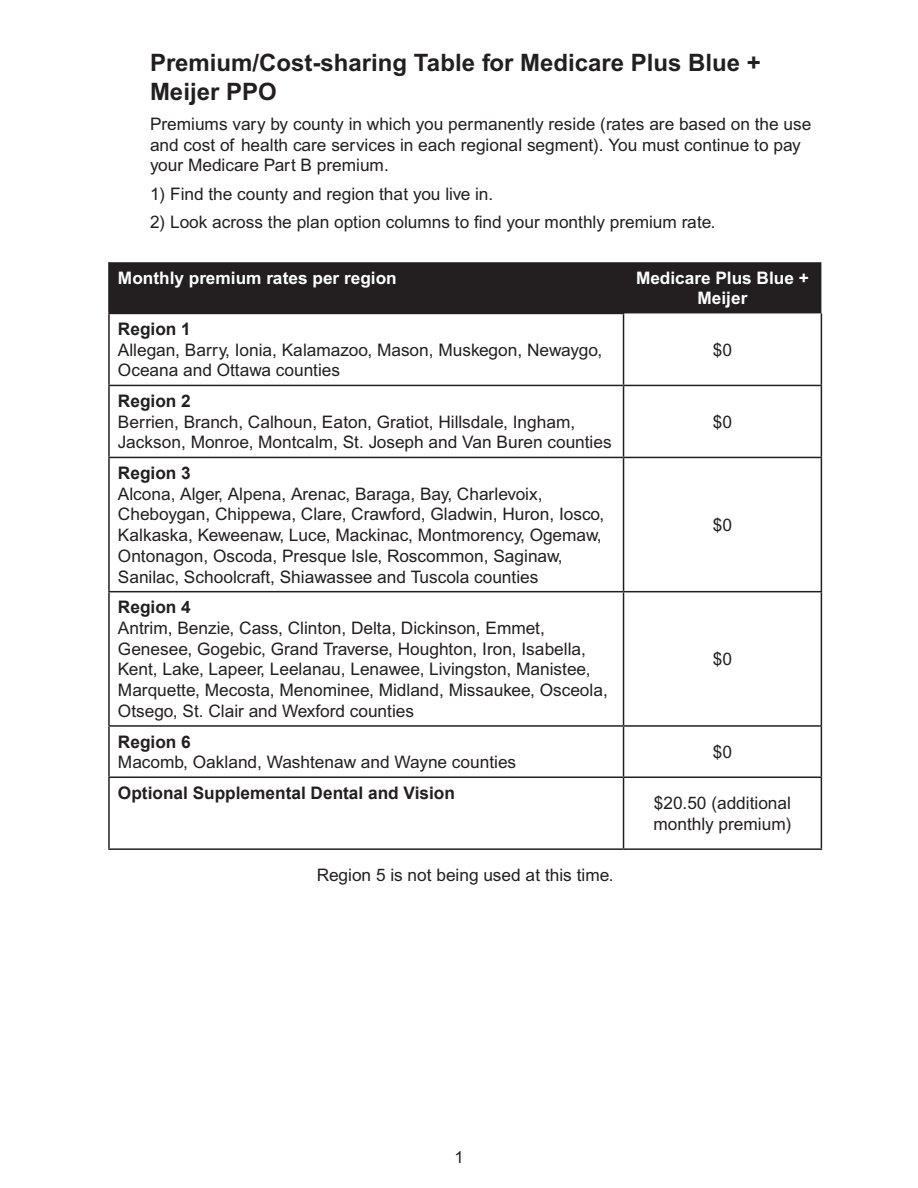
<style>
.page{position:relative;width:918px;height:1188px;background:#fff}
.page>*{position:absolute;margin:0;border:0;box-sizing:border-box;transform-origin:0 0}
.PTMP_Table_Head{font:700 24px/28.8px "Arial MT Std";color:#231f20}
.Table_Text_Left{font:17.25px/20.7px "Arial MT Std";color:#231f20}
.PTMP_Table_Head-2{font:17.25px/20.7px "Arial MT Std";color:#231f20}
.Table_Sub_Head{font:700 17.25px "Arial";color:#231f20}
.Table_Head{font:700 17.25px/20.7px "Arial MT Std";color:#fff;text-align:center}
.Table_Text_Center{font:17.25px/20.7px "Arial MT Std";color:#231f20}
.t1{font:16.5px "Arial MT Std";color:#231f20}
</style>
<div class="page">
<div style="left:110px;top:262px;width:711px;height:51px;background:#231f20"></div>
<hr style="left:108px;top:262px;width:2px;height:51px;background:#231f20">
<hr style="left:108px;top:313px;width:516px;height:1px;background:#231f20">
<hr style="left:108px;top:314px;width:2px;height:71px;background:#231f20">
<hr style="left:623px;top:314px;width:1px;height:71px;background:#231f20">
<hr style="left:821px;top:313px;width:1px;height:72px;background:#231f20">
<hr style="left:108px;top:385px;width:516px;height:1px;background:#231f20">
<hr style="left:108px;top:386px;width:2px;height:71px;background:#231f20">
<hr style="left:624px;top:385px;width:198px;height:1px;background:#231f20">
<hr style="left:623px;top:386px;width:1px;height:71px;background:#231f20">
<hr style="left:821px;top:386px;width:1px;height:71px;background:#231f20">
<hr style="left:108px;top:457px;width:516px;height:1px;background:#231f20">
<hr style="left:108px;top:458px;width:2px;height:133px;background:#231f20">
<hr style="left:624px;top:457px;width:198px;height:1px;background:#231f20">
<hr style="left:623px;top:458px;width:1px;height:133px;background:#231f20">
<hr style="left:821px;top:458px;width:1px;height:133px;background:#231f20">
<hr style="left:108px;top:591px;width:516px;height:1px;background:#231f20">
<hr style="left:108px;top:592px;width:2px;height:133px;background:#231f20">
<hr style="left:624px;top:591px;width:198px;height:1px;background:#231f20">
<hr style="left:623px;top:592px;width:1px;height:133px;background:#231f20">
<hr style="left:821px;top:592px;width:1px;height:133px;background:#231f20">
<hr style="left:108px;top:725px;width:516px;height:2px;background:#231f20">
<hr style="left:108px;top:727px;width:2px;height:49px;background:#231f20">
<hr style="left:624px;top:725px;width:198px;height:2px;background:#231f20">
<hr style="left:623px;top:727px;width:1px;height:49px;background:#231f20">
<hr style="left:821px;top:727px;width:1px;height:49px;background:#231f20">
<hr style="left:108px;top:776px;width:516px;height:2px;background:#231f20">
<hr style="left:108px;top:778px;width:2px;height:70px;background:#231f20">
<hr style="left:624px;top:776px;width:198px;height:2px;background:#231f20">
<hr style="left:623px;top:778px;width:1px;height:70px;background:#231f20">
<hr style="left:821px;top:778px;width:1px;height:70px;background:#231f20">
<hr style="left:108px;top:848px;width:516px;height:2px;background:#231f20">
<hr style="left:624px;top:848px;width:198px;height:2px;background:#231f20">
<p class="PTMP_Table_Head" style="left:150px;top:49px;width:612px">Premium/Cost-sharing Table for Medicare Plus Blue +<br>Meijer PPO</p>
<p class="PTMP_Table_Head-2" style="left:150px;top:114px;width:663px">Premiums vary by county in which you permanently reside (rates are based on the use and cost of health care services in each regional segment). You must continue to pay your Medicare Part B premium.</p>
<p class="PTMP_Table_Head-2" style="left:150px;top:184px;width:345px">1) Find the county and region that you live in.</p>
<p class="PTMP_Table_Head-2" style="left:150px;top:212px;width:567px">2) Look across the plan option columns to find your monthly premium rate.</p>
<p class="Table_Head" style="left:118px;top:268px;width:280px">Monthly premium rates per region</p>
<p class="Table_Head" style="left:636px;top:268px;width:174px">Medicare Plus Blue +<br>Meijer</p>
<p class="Table_Sub_Head" style="left:118px;top:318px;width:74px">Region 1</p>
<p class="Table_Text_Left" style="left:118px;top:340px;width:486px">Allegan, Barry, Ionia, Kalamazoo, Mason, Muskegon, Newaygo,<br>Oceana and Ottawa counties</p>
<p class="Table_Text_Center" style="left:713px;top:340px;width:21px">$0</p>
<p class="Table_Sub_Head" style="left:118px;top:390px;width:74px">Region 2</p>
<p class="Table_Text_Left" style="left:118px;top:412px;width:495px">Berrien, Branch, Calhoun, Eaton, Gratiot, Hillsdale, Ingham,<br>Jackson, Monroe, Montcalm, St. Joseph and Van Buren counties</p>
<p class="Table_Text_Center" style="left:713px;top:412px;width:21px">$0</p>
<p class="Table_Sub_Head" style="left:118px;top:462px;width:74px">Region 3</p>
<p class="Table_Text_Left" style="left:118px;top:484px;width:488px">Alcona, Alger, Alpena, Arenac, Baraga, Bay, Charlevoix, Cheboygan, Chippewa, Clare, Crawford, Gladwin, Huron, Iosco, Kalkaska, Keweenaw, Luce, Mackinac, Montmorency, Ogemaw, Ontonagon, Oscoda, Presque Isle, Roscommon, Saginaw, Sanilac, Schoolcraft, Shiawassee and Tuscola counties</p>
<p class="Table_Text_Center" style="left:713px;top:515px;width:21px">$0</p>
<p class="Table_Sub_Head" style="left:118px;top:596px;width:74px">Region 4</p>
<p class="Table_Text_Left" style="left:118px;top:618px;width:491px">Antrim, Benzie, Cass, Clinton, Delta, Dickinson, Emmet, Genesee, Gogebic, Grand Traverse, Houghton, Iron, Isabella, Kent, Lake, Lapeer, Leelanau, Lenawee, Livingston, Manistee, Marquette, Mecosta, Menominee, Midland, Missaukee, Osceola, Otsego, St. Clair and Wexford counties</p>
<p class="Table_Sub_Head" style="left:118px;top:730px;width:74px">Region 6</p>
<p class="Table_Text_Left" style="left:118px;top:753px;width:400px">Macomb, Oakland, Washtenaw and Wayne counties</p>
<p class="Table_Sub_Head" style="left:118px;top:781px;width:339px">Optional Supplemental Dental and Vision</p>
<p class="PTMP_Table_Head-2" style="left:317px;top:866px;width:298px">Region 5 is not being used at this time.</p>
<p class="Table_Text_Center" style="left:713px;top:650px;width:21px">$0</p>
<p class="Table_Text_Center" style="left:713px;top:742px;width:21px">$0</p>
<p class="Table_Text_Center" style="left:653px;top:794px;width:140px">$20.50 (additional monthly premium)</p>
<p class="t1" style="left:454px;top:1147px;width:11px">1</p>
</div>
